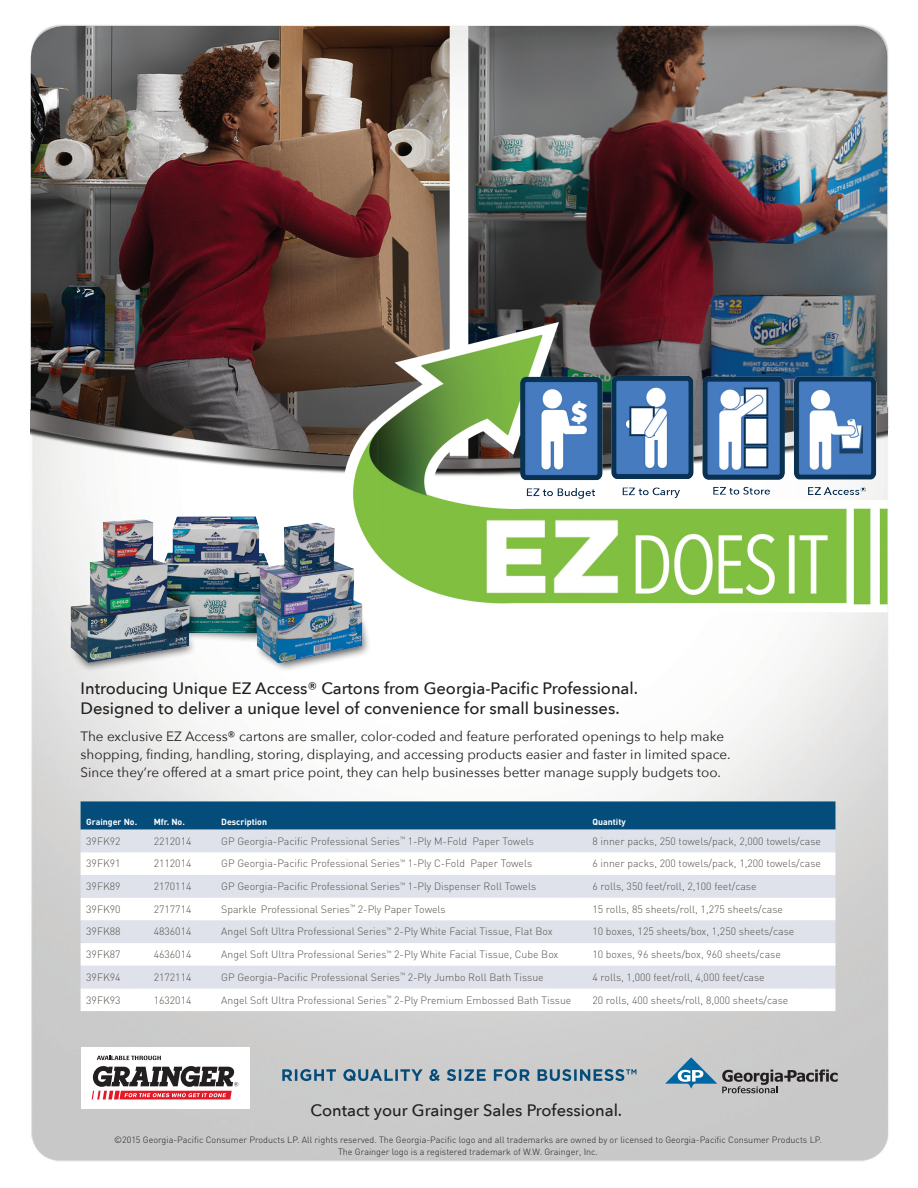
<style>
.page{position:relative;width:918px;height:1188px;background:#fff}
.page>*{position:absolute;margin:0;border:0;box-sizing:border-box;transform-origin:0 0}
.t1{font:500 16.5px/20.4px "Avenir Next";color:#231f20}
.t2{font:13.5px/18px "Avenir Next";color:#231f20}
.New_SKU_template{font:300 10.5px "DIN";color:#535249}
.t3{font:300 9px/12px "DIN";color:#231f20;text-align:center}
.Column_Headers{font:700 8.85px "DIN";color:#fff}
</style>
<div class="page">
<img style="left:30px;top:24px;width:859px;height:1138px">
<img style="left:31px;top:26px;width:419px;height:302px">
<img style="left:468px;top:26px;width:421px;height:184px">
<img style="left:31px;top:328px;width:293px;height:173px">
<img style="left:324px;top:210px;width:565px;height:403px">
<div style="left:81px;top:801px;width:754px;height:29px;background:#044c7a"></div>
<div style="left:81px;top:830px;width:754px;height:22px;background:#dfe2eb"></div>
<svg style="left:81px;top:852px;width:754px;height:159px"></svg>
<svg style="left:665px;top:1057px;width:173px;height:36px;background:#a4acb1"></svg>
<svg style="left:282px;top:1069px;width:354px;height:12px;background:#7b98aa"></svg>
<img style="left:71px;top:428px;width:307px;height:250px">
<div style="left:81px;top:1047px;width:168px;height:62px;background:#fff"></div>
<svg style="left:92px;top:1066px;width:146px;height:33px"></svg>
<svg style="left:97px;top:1056px;width:64px;height:4px"></svg>
<p class="t1" style="left:81px;top:677px;width:559px">Introducing Unique EZ Access® Cartons from Georgia-Pacific Professional.<br>Designed to deliver a unique level of convenience for small businesses.</p>
<p class="t2" style="left:81px;top:727px;width:652px">The exclusive EZ Access® cartons are smaller, color-coded and feature perforated openings to help make shopping, finding, handling, storing, displaying, and accessing products easier and faster in limited space.<br>Since they’re offered at a smart price point, they can help businesses better manage supply budgets too.</p>
<p class="Column_Headers" style="left:86px;top:816px;width:52px">Grainger No.</p>
<p class="Column_Headers" style="left:154px;top:816px;width:33px">Mfr. No.</p>
<p class="Column_Headers" style="left:221px;top:816px;width:47px">Description</p>
<p class="Column_Headers" style="left:592px;top:816px;width:35px">Quantity</p>
<p class="New_SKU_template" style="left:86px;top:835px;width:36px">39FK92</p>
<p class="New_SKU_template" style="left:154px;top:835px;width:39px">2212014</p>
<p class="New_SKU_template" style="left:221px;top:835px;width:314px">GP Georgia-Pacific Professional Series<sup>™</sup> 1-Ply M-Fold Paper Towels</p>
<p class="New_SKU_template" style="left:592px;top:835px;width:230px">8 inner packs, 250 towels/pack, 2,000 towels/case</p>
<p class="New_SKU_template" style="left:86px;top:857px;width:36px">39FK91</p>
<p class="New_SKU_template" style="left:154px;top:857px;width:39px">2112014</p>
<p class="New_SKU_template" style="left:221px;top:857px;width:312px">GP Georgia-Pacific Professional Series<sup>™</sup> 1-Ply C-Fold Paper Towels</p>
<p class="New_SKU_template" style="left:592px;top:857px;width:230px">6 inner packs, 200 towels/pack, 1,200 towels/case</p>
<p class="New_SKU_template" style="left:86px;top:880px;width:36px">39FK89</p>
<p class="New_SKU_template" style="left:154px;top:880px;width:39px">2170114</p>
<p class="New_SKU_template" style="left:221px;top:880px;width:316px">GP Georgia-Pacific Professional Series<sup>™</sup> 1-Ply Dispenser Roll Towels</p>
<p class="New_SKU_template" style="left:592px;top:880px;width:166px">6 rolls, 350 feet/roll, 2,100 feet/case</p>
<p class="New_SKU_template" style="left:86px;top:903px;width:36px">39FK90</p>
<p class="New_SKU_template" style="left:154px;top:903px;width:39px">2717714</p>
<p class="New_SKU_template" style="left:221px;top:903px;width:226px">Sparkle Professional Series<sup>™</sup> 2-Ply Paper Towels</p>
<p class="New_SKU_template" style="left:592px;top:903px;width:192px">15 rolls, 85 sheets/roll, 1,275 sheets/case</p>
<p class="New_SKU_template" style="left:86px;top:925px;width:36px">39FK88</p>
<p class="New_SKU_template" style="left:154px;top:925px;width:39px">4836014</p>
<p class="New_SKU_template" style="left:221px;top:925px;width:333px">Angel Soft Ultra Professional Series<sup>™</sup> 2-Ply White Facial Tissue, Flat Box</p>
<p class="New_SKU_template" style="left:592px;top:925px;width:203px">10 boxes, 125 sheets/box, 1,250 sheets/case</p>
<p class="New_SKU_template" style="left:86px;top:948px;width:36px">39FK87</p>
<p class="New_SKU_template" style="left:154px;top:948px;width:39px">4636014</p>
<p class="New_SKU_template" style="left:221px;top:948px;width:339px">Angel Soft Ultra Professional Series<sup>™</sup> 2-Ply White Facial Tissue, Cube Box</p>
<p class="New_SKU_template" style="left:592px;top:948px;width:190px">10 boxes, 96 sheets/box, 960 sheets/case</p>
<p class="New_SKU_template" style="left:86px;top:971px;width:36px">39FK94</p>
<p class="New_SKU_template" style="left:154px;top:971px;width:39px">2172114</p>
<p class="New_SKU_template" style="left:221px;top:971px;width:324px">GP Georgia-Pacific Professional Series<sup>™</sup> 2-Ply Jumbo Roll Bath Tissue</p>
<p class="New_SKU_template" style="left:592px;top:971px;width:174px">4 rolls, 1,000 feet/roll, 4,000 feet/case</p>
<p class="New_SKU_template" style="left:86px;top:993px;width:36px">39FK93</p>
<p class="New_SKU_template" style="left:154px;top:993px;width:39px">1632014</p>
<p class="New_SKU_template" style="left:221px;top:993px;width:352px">Angel Soft Ultra Professional Series<sup>™</sup> 2-Ply Premium Embossed Bath Tissue</p>
<p class="New_SKU_template" style="left:592px;top:993px;width:198px">20 rolls, 400 sheets/roll, 8,000 sheets/case</p>
<p class="t1" style="left:311px;top:1099px;width:313px">Contact your Grainger Sales Professional.</p>
<p class="t3" style="left:114px;top:1133px;width:709px">©2015 Georgia-Pacific Consumer Products LP. All rights reserved. The Georgia-Pacific logo and all trademarks are owned by or licensed to Georgia-Pacific Consumer Products LP.<br>The Grainger logo is a registered trademark of W.W. Grainger, Inc.</p>
</div>
